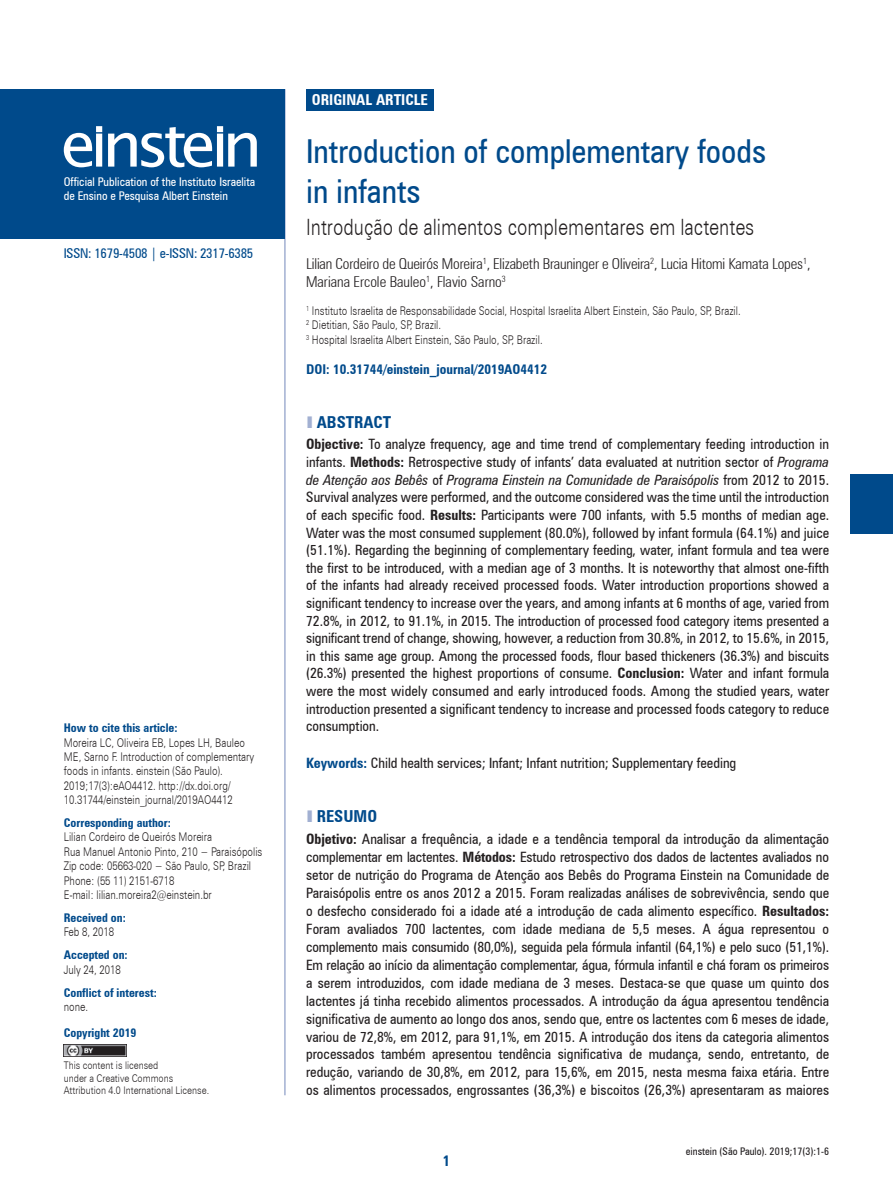
<style>
.page{position:relative;width:893px;height:1191px;background:#fff}
.page>*{position:absolute;margin:0;border:0;box-sizing:border-box;transform-origin:0 0}
.t1{font:condensed 33px/39.9px "Zurich BT";color:#004a8b}
.t2{font:300 22.5px "Zurich BT";color:#231f20;scale:.8 1}
.t3{font:700 condensed 16.5px "Zurich BT";color:#004a8b}
.t4{font:300 condensed 15px/18.3px "Zurich BT";letter-spacing:-.01em;color:#231f20}
.t5{font:700 condensed 15px "Zurich BT";color:#fff}
.t6{font:700 condensed 15px "Zurich BT";color:#004a8b}
.t7{font:condensed 14.25px/17.5px "Zurich BT";color:#231f20;text-align:justify}
.t8{font:700 condensed 13.5px "Zurich BT";color:#004a8b}
.t9{font:condensed 13.5px "Zurich BT";letter-spacing:-.02em;color:#004a8b}
.t10{font:300 12px/14.4px "Zurich BT";color:#231f20;scale:.8 1}
.t11{font:700 condensed 12px "Zurich BT";color:#004a8b}
.t12{font:condensed 12px/14.4px "Zurich BT";color:#fff}
.t13{font:300 10.5px/12.6px "Zurich BT";color:#231f20;scale:.85 1}
.t14{font:condensed 10.5px "Zurich BT";color:#231f20}
.s1{color:#a2b0d2}
.s2{font-weight:700}
.s3{font-style:italic}
.s4{font-weight:700;color:#004a8b}
</style>
<div class="page">
<img style="left:64px;top:1044px;width:63px;height:12px">
<div style="left:306px;top:89px;width:128px;height:21px;background:#004a8b"></div>
<hr style="left:284px;top:89px;width:2px;height:1006px;background:#a2b0d2">
<div style="left:0;top:89px;width:284px;height:149px;background:#004a8b"></div>
<div style="left:850px;top:474px;width:43px;height:60px;background:#004a8b"></div>
<svg style="left:108px;top:126px;width:149px;height:41px"></svg>
<svg style="left:64px;top:126px;width:38px;height:41px"></svg>
<p class="t12" style="left:64px;top:174px;width:193px">Official Publication of the Instituto Israelita de Ensino e Pesquisa Albert Einstein</p>
<p class="t9" style="left:64px;top:245px;width:191px">ISSN: 1679-4508 | e-ISSN: 2317-6385</p>
<p class="t11" style="left:64px;top:720px;width:115px">How to cite this article:</p>
<p class="t10" style="left:64px;top:735px;width:240px">Moreira LC, Oliveira EB, Lopes LH, Bauleo ME, Sarno F. Introduction of complementary foods in infants. einstein (São Paulo).<br>2019;17(3):eAO4412. http://dx.doi.org/ 10.31744/einstein_journal/2019AO4412</p>
<p class="t11" style="left:64px;top:815px;width:109px">Corresponding author:</p>
<p class="t10" style="left:64px;top:830px;width:250px">Lilian Cordeiro de Queirós Moreira<br>Rua Manuel Antonio Pinto, 210 − Paraisópolis Zip code: 05663-020 − São Paulo, SP, Brazil Phone: (55 11) 2151-6718<br>E-mail: lilian.moreira2@einstein.br</p>
<p class="t11" style="left:64px;top:910px;width:64px">Received on:</p>
<p class="t10" style="left:64px;top:925px;width:64px">Feb 8, 2018</p>
<p class="t11" style="left:64px;top:947px;width:65px">Accepted on:</p>
<p class="t10" style="left:64px;top:962px;width:73px">July 24, 2018</p>
<p class="t11" style="left:64px;top:985px;width:95px">Conflict of interest:</p>
<p class="t10" style="left:64px;top:999px;width:32px">none.</p>
<p class="t11" style="left:64px;top:1025px;width:74px">Copyright 2019</p>
<p class="t13" style="left:64px;top:1058px;width:173px">This content is licensed<br>under a Creative Commons<br>Attribution 4.0 International License.</p>
<p class="t5" style="left:312px;top:91px;width:118px">ORIGINAL ARTICLE</p>
<h1 class="t1" style="left:306px;top:131px;width:461px">Introduction of complementary foods in infants</h1>
<h2 class="t2" style="left:306px;top:214px;width:562px">Introdução de alimentos complementares em lactentes</h2>
<p class="t4" style="left:306px;top:254px;width:506px">Lilian Cordeiro de Queirós Moreira<sup>1</sup>, Elizabeth Brauninger e Oliveira<sup>2</sup>, Lucia Hitomi Kamata Lopes<sup>1</sup>,<br>Mariana Ercole Bauleo<sup>1</sup>, Flavio Sarno<sup>3</sup></p>
<p class="t10" style="left:306px;top:303px;width:545px"><sup>1</sup> Instituto Israelita de Responsabilidade Social, Hospital Israelita Albert Einstein, São Paulo, SP, Brazil.<br><sup>2</sup> Dietitian, São Paulo, SP, Brazil.<br><sup>3</sup> Hospital Israelita Albert Einstein, São Paulo, SP, Brazil.</p>
<p class="t8" style="left:306px;top:361px;width:243px">DOI: 10.31744/einstein_journal/2019AO4412</p>
<p class="t3" style="left:306px;top:412px;width:86px"><span class="s1">❚</span> ABSTRACT</p>
<p class="t7" style="left:306px;top:435px;width:525px"><span class="s2">Objective:</span> To analyze frequency, age and time trend of complementary feeding introduction in infants. <span class="s2">Methods:</span> Retrospective study of infants’ data evaluated at nutrition sector of <span class="s3">Programa de Atenção aos Bebês</span> of <span class="s3">Programa Einstein na Comunidade de Paraisópolis</span> from 2012 to 2015.<br>Survival analyzes were performed, and the outcome considered was the time until the introduction of each specific food. <span class="s2">Results:</span> Participants were 700 infants, with 5.5 months of median age.<br>Water was the most consumed supplement (80.0%), followed by infant formula (64.1%) and juice (51.1%). Regarding the beginning of complementary feeding, water, infant formula and tea were the first to be introduced, with a median age of 3 months. It is noteworthy that almost one-fifth of the infants had already received processed foods. Water introduction proportions showed a significant tendency to increase over the years, and among infants at 6 months of age, varied from 72.8%, in 2012, to 91.1%, in 2015. The introduction of processed food category items presented a significant trend of change, showing, however, a reduction from 30.8%, in 2012, to 15.6%, in 2015, in this same age group. Among the processed foods, flour based thickeners (36.3%) and biscuits (26.3%) presented the highest proportions of consume. <span class="s2">Conclusion:</span> Water and infant formula were the most widely consumed and early introduced foods. Among the studied years, water introduction presented a significant tendency to increase and processed foods category to reduce consumption.</p>
<p class="t7" style="left:306px;top:754px;width:432px"><span class="s4">Keywords:</span> Child health services; Infant; Infant nutrition; Supplementary feeding</p>
<p class="t3" style="left:306px;top:806px;width:72px"><span class="s1">❚</span> RESUMO</p>
<p class="t7" style="left:306px;top:830px;width:524px"><span class="s2">Objetivo:</span> Analisar a frequência, a idade e a tendência temporal da introdução da alimentação complementar em lactentes. <span class="s2">Métodos:</span> Estudo retrospectivo dos dados de lactentes avaliados no setor de nutrição do Programa de Atenção aos Bebês do Programa Einstein na Comunidade de Paraisópolis entre os anos 2012 a 2015. Foram realizadas análises de sobrevivência, sendo que o desfecho considerado foi a idade até a introdução de cada alimento específico. <span class="s2">Resultados:<br></span>Foram avaliados 700 lactentes, com idade mediana de 5,5 meses. A água representou o complemento mais consumido (80,0%), seguida pela fórmula infantil (64,1%) e pelo suco (51,1%).<br>Em relação ao início da alimentação complementar, água, fórmula infantil e chá foram os primeiros a serem introduzidos, com idade mediana de 3 meses. Destaca-se que quase um quinto dos lactentes já tinha recebido alimentos processados. A introdução da água apresentou tendência significativa de aumento ao longo dos anos, sendo que, entre os lactentes com 6 meses de idade, variou de 72,8%, em 2012, para 91,1%, em 2015. A introdução dos itens da categoria alimentos processados também apresentou tendência significativa de mudança, sendo, entretanto, de redução, variando de 30,8%, em 2012, para 15,6%, em 2015, nesta mesma faixa etária. Entre os alimentos processados, engrossantes (36,3%) e biscoitos (26,3%) apresentaram as maiores</p>
<p class="t6" style="left:443px;top:1151px;width:9px">1</p>
<p class="t14" style="left:686px;top:1144px;width:145px">einstein (São Paulo). 2019;17(3):1-6</p>
</div>
